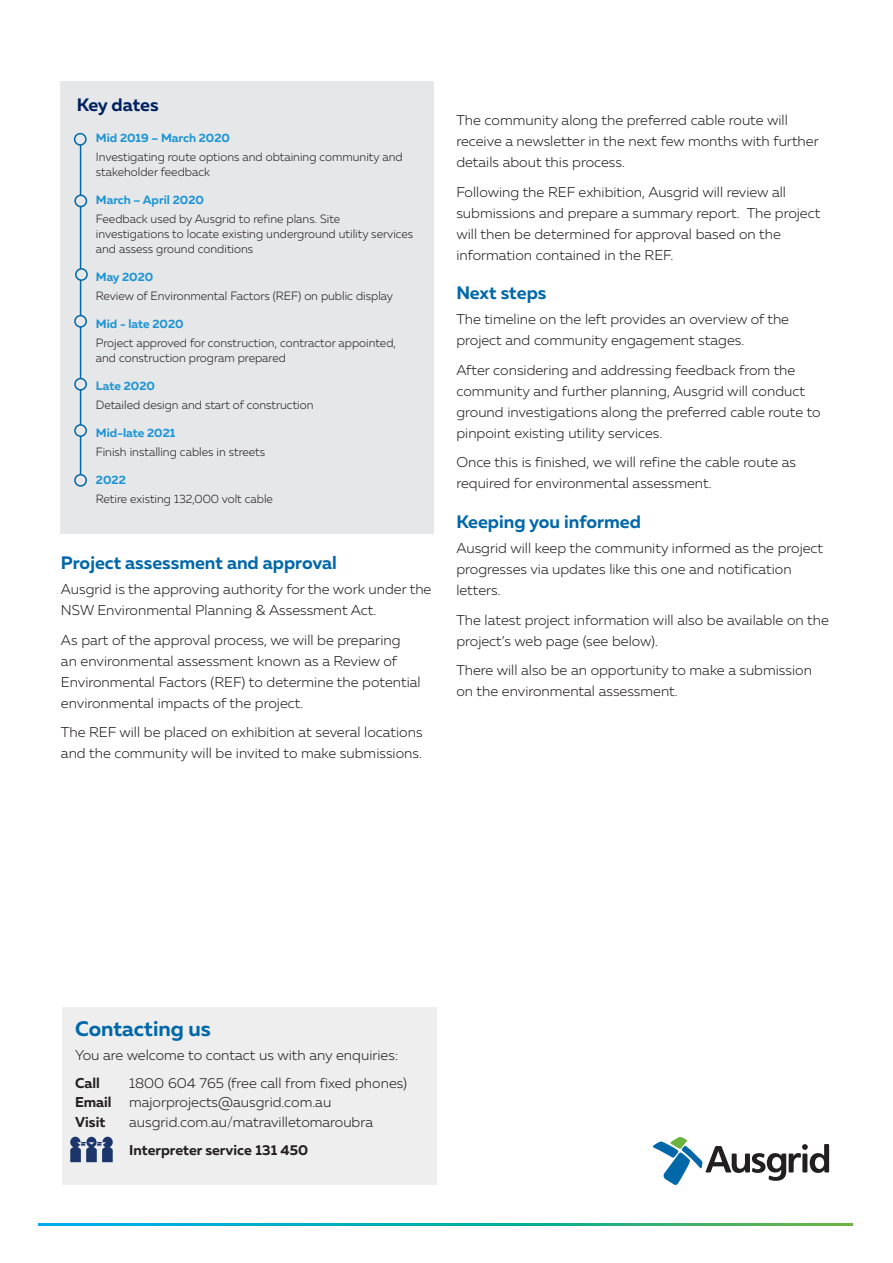
<style>
.page{position:relative;width:893px;height:1263px;background:#fff}
.page>*{position:absolute;margin:0;border:0;box-sizing:border-box;transform-origin:0 0}
.t1{font:700 21px "Muller";color:#0068a9}
.t2{font:700 18px "Muller";color:#0068a9}
.t3{font:700 18px "Muller";letter-spacing:-.005em;color:#00215d}
.t4{font:300 14.25px/21px "Muller";color:#231f20}
.t5{font:700 14.25px "Muller";color:#231f20}
.t6{font:300 12px/15px "Muller";color:#231f20}
.t7{font:700 12px "Muller";color:#1e95d3}
.s1{font-weight:700}
</style>
<div class="page">
<svg style="left:38px;top:1224px;width:815px;height:2px;background:#18afa1"></svg>
<svg style="left:653px;top:1136px;width:176px;height:49px"></svg>
<div style="left:62px;top:1007px;width:375px;height:177px;background:#eeeeef"></div>
<svg style="left:70px;top:1137px;width:43px;height:25px"></svg>
<div style="left:61px;top:82px;width:373px;height:452px;background:#e6e7e9"></div>
<hr style="left:80px;top:142px;width:1px;height:340px;background:#0068a9">
<div style="left:75px;top:134px;width:11px;height:11px;background:#e6e7e9;border-radius:50%"></div>
<div style="left:74px;top:133px;width:13px;height:13px;border:2px solid #0068a9;border-radius:50%"></div>
<div style="left:75px;top:195px;width:11px;height:12px;background:#e6e7e9;border-radius:50%"></div>
<div style="left:74px;top:195px;width:13px;height:12px;border:2px solid #0068a9;border-radius:50%"></div>
<div style="left:76px;top:269px;width:11px;height:11px;background:#e6e7e9;border-radius:50%"></div>
<div style="left:75px;top:268px;width:13px;height:13px;border:2px solid #0068a9;border-radius:50%"></div>
<div style="left:75px;top:475px;width:11px;height:11px;background:#e6e7e9;border-radius:50%"></div>
<div style="left:74px;top:474px;width:13px;height:13px;border:2px solid #0068a9;border-radius:50%"></div>
<div style="left:75px;top:379px;width:11px;height:11px;background:#e6e7e9;border-radius:50%"></div>
<div style="left:74px;top:378px;width:13px;height:13px;border:2px solid #0068a9;border-radius:50%"></div>
<div style="left:75px;top:316px;width:11px;height:11px;background:#e6e7e9;border-radius:50%"></div>
<div style="left:74px;top:315px;width:13px;height:13px;border:2px solid #0068a9;border-radius:50%"></div>
<div style="left:75px;top:425px;width:11px;height:11px;background:#e6e7e9;border-radius:50%"></div>
<div style="left:74px;top:424px;width:13px;height:13px;border:2px solid #0068a9;border-radius:50%"></div>
<p class="t3" style="left:77px;top:94px;width:83px">Key dates</p>
<p class="t7" style="left:96px;top:130px;width:136px">Mid 2019 – March 2020</p>
<p class="t6" style="left:96px;top:150px;width:308px">Investigating route options and obtaining community and stakeholder feedback</p>
<p class="t7" style="left:96px;top:192px;width:110px">March – April 2020</p>
<p class="t6" style="left:96px;top:212px;width:319px">Feedback used by Ausgrid to refine plans. Site investigations to locate existing underground utility services and assess ground conditions</p>
<p class="t7" style="left:96px;top:269px;width:59px">May 2020</p>
<p class="t6" style="left:96px;top:289px;width:299px">Review of Environmental Factors (REF) on public display</p>
<p class="t7" style="left:96px;top:316px;width:89px">Mid - late 2020</p>
<p class="t6" style="left:96px;top:336px;width:302px">Project approved for construction, contractor appointed, and construction program prepared</p>
<p class="t7" style="left:96px;top:378px;width:61px">Late 2020</p>
<p class="t6" style="left:96px;top:398px;width:219px">Detailed design and start of construction</p>
<p class="t7" style="left:96px;top:425px;width:81px">Mid-late 2021</p>
<p class="t6" style="left:96px;top:445px;width:171px">Finish installing cables in streets</p>
<p class="t7" style="left:96px;top:472px;width:31px">2022</p>
<p class="t6" style="left:96px;top:492px;width:179px">Retire existing 132,000 volt cable</p>
<p class="t2" style="left:61px;top:551px;width:277px">Project assessment and approval</p>
<p class="t4" style="left:61px;top:579px;width:372px">Ausgrid is the approving authority for the work under the<br>NSW Environmental Planning &amp; Assessment Act.</p>
<p class="t4" style="left:61px;top:629px;width:361px">As part of the approval process, we will be preparing<br>an environmental assessment known as a Review of Environmental Factors (REF) to determine the potential environmental impacts of the project.</p>
<p class="t4" style="left:61px;top:722px;width:363px">The REF will be placed on exhibition at several locations and the community will be invited to make submissions.</p>
<p class="t4" style="left:456px;top:110px;width:364px">The community along the preferred cable route will receive a newsletter in the next few months with further details about this process.</p>
<p class="t4" style="left:456px;top:181px;width:365px">Following the REF exhibition, Ausgrid will review all submissions and prepare a summary report. The project will then be determined for approval based on the information contained in the REF.</p>
<p class="t2" style="left:456px;top:282px;width:92px">Next steps</p>
<p class="t4" style="left:456px;top:309px;width:334px">The timeline on the left provides an overview of the project and community engagement stages.</p>
<p class="t4" style="left:456px;top:359px;width:366px">After considering and addressing feedback from the community and further planning, Ausgrid will conduct ground investigations along the preferred cable route to pinpoint existing utility services.</p>
<p class="t4" style="left:456px;top:452px;width:341px">Once this is finished, we will refine the cable route as required for environmental assessment.</p>
<p class="t2" style="left:456px;top:510px;width:186px">Keeping you informed</p>
<p class="t4" style="left:456px;top:538px;width:368px">Ausgrid will keep the community informed as the project progresses via updates like this one and notification letters.</p>
<p class="t4" style="left:456px;top:609px;width:374px">The latest project information will also be available on the project’s web page (see below).</p>
<p class="t4" style="left:456px;top:660px;width:357px">There will also be an opportunity to make a submission on the environmental assessment.</p>
<h1 class="t1" style="left:75px;top:1016px;width:137px">Contacting us</h1>
<p class="t4" style="left:75px;top:1044px;width:324px">You are welcome to contact us with any enquiries:</p>
<p class="t5" style="left:75px;top:1074px;width:26px">Call</p>
<p class="t4" style="left:75px;top:1073px;width:333px;line-height:19.5px;text-indent:54px">1800 604 765 (free call from fixed phones)<br><span class="s1">Email</span> majorprojects@ausgrid.com.au<br><span class="s1">Visit</span></p>
<p class="t4" style="left:129px;top:1111px;width:245px">ausgrid.com.au/matravilletomaroubra</p>
<p class="t5" style="left:129px;top:1141px;width:181px">Interpreter service 131 450</p>
</div>
